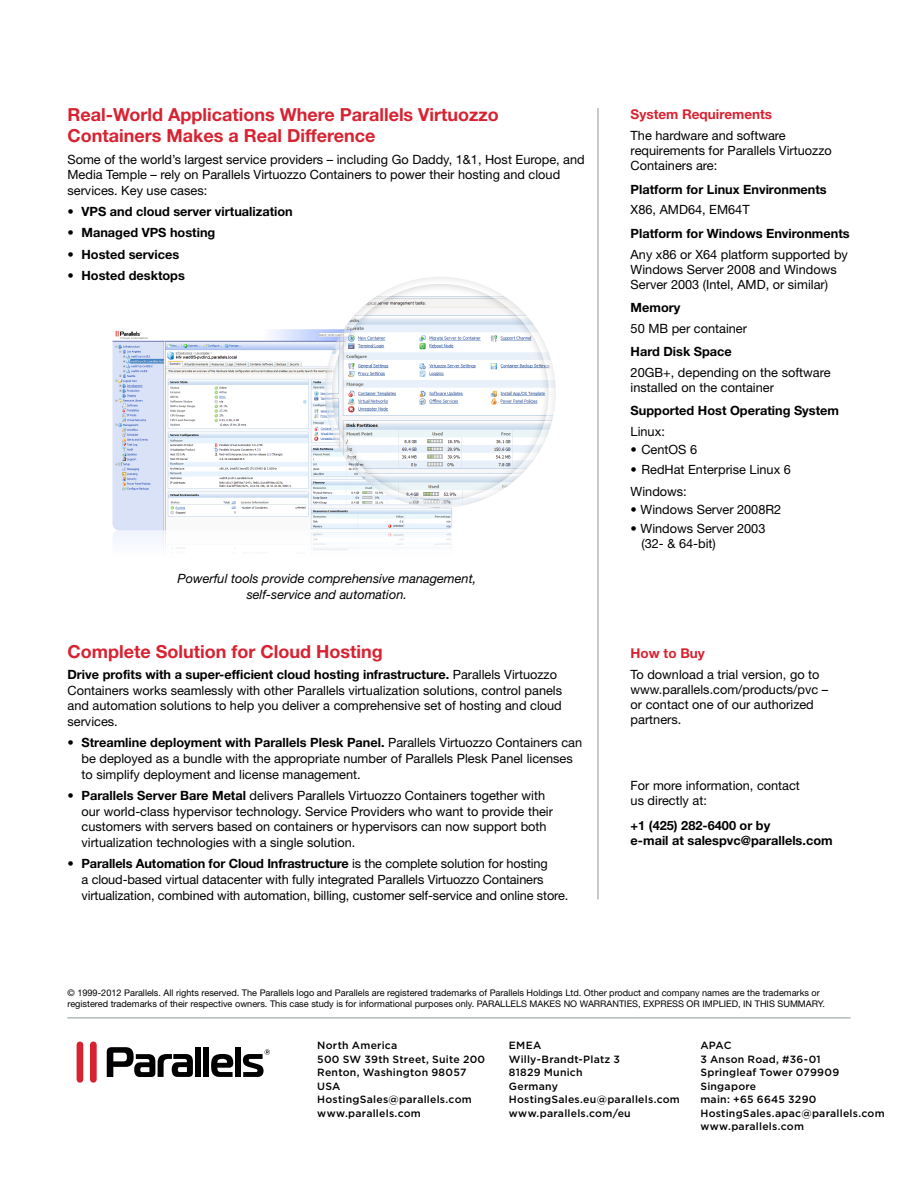
<style>
.page{position:relative;width:918px;height:1188px;background:#fff}
.page>*{position:absolute;margin:0;border:0;box-sizing:border-box;transform-origin:0 0}
.t1{font:700 18px/21.6px "Helvetica Neue LT Std";color:#d82231}
.t2{font:700 13.5px "Helvetica Neue LT Std";color:#d82231}
.t3{font:12.75px/15.8px "Helvetica Neue LT Std";color:#000}
.t4{font:700 12.75px/15px "Helvetica Neue LT Std";color:#000}
.t5{font:italic 12.75px/15.8px "Helvetica Neue LT Std";color:#000;text-align:center}
.t6{font:500 10.5px/13.5px "Gotham";letter-spacing:.02em;color:#000}
.t7{font:9.15px/11.1px "Helvetica Neue LT Std";color:#000}
.s1{font-weight:700}
</style>
<div class="page">
<hr style="left:68px;top:1018px;width:782px;height:1px;background:#8b9b92">
<div style="left:77px;top:1042px;width:6px;height:41px;background:#d82231;border-radius:3px"></div>
<div style="left:90px;top:1042px;width:7px;height:41px;background:#d82231;border-radius:3px"></div>
<svg style="left:211px;top:1054px;width:22px;height:23px"></svg>
<div style="left:235px;top:1047px;width:6px;height:30px;background:#000"></div>
<div style="left:203px;top:1047px;width:6px;height:30px;background:#000"></div>
<div style="left:195px;top:1047px;width:6px;height:30px;background:#000"></div>
<svg style="left:107px;top:1047px;width:86px;height:30px"></svg>
<svg style="left:243px;top:1049px;width:27px;height:28px"></svg>
<hr style="left:598px;top:108px;width:1px;height:791px;background:#8b9b92">
<img style="left:113px;top:329px;width:339px;height:224px">
<div style="left:323px;top:275px;width:234px;height:234px;background:#000;opacity:.25"></div>
<div style="left:331px;top:282px;width:219px;height:220px;background:#000;opacity:.25"></div>
<h1 class="t1" style="left:68px;top:103px;width:433px">Real-World Applications Where Parallels Virtuozzo<br>Containers Makes a Real Difference</h1>
<p class="t3" style="left:68px;top:151px;width:519px">Some of the world’s largest service providers – including Go Daddy, 1&amp;1, Host Europe, and<br>Media Temple – rely on Parallels Virtuozzo Containers to power their hosting and cloud services. Key use cases:</p>
<p class="t4" style="left:68px;top:204px;width:227px">• VPS and cloud server virtualization</p>
<p class="t4" style="left:68px;top:225px;width:149px">• Managed VPS hosting</p>
<p class="t4" style="left:68px;top:246px;width:113px">• Hosted services</p>
<p class="t4" style="left:68px;top:267px;width:119px">• Hosted desktops</p>
<p class="t5" style="left:177px;top:570px;width:300px">Powerful tools provide comprehensive management, self-service and automation.</p>
<h1 class="t1" style="left:68px;top:640px;width:317px">Complete Solution for Cloud Hosting</h1>
<p class="t3" style="left:68px;top:666px;width:496px"><span class="s1">Drive profits with a super-efficient cloud hosting infrastructure.</span> Parallels Virtuozzo Containers works seamlessly with other Parallels virtualization solutions, control panels and automation solutions to help you deliver a comprehensive set of hosting and cloud services.</p>
<p class="t3" style="left:82px;top:735px;width:502px;text-indent:-14px"><span class="s1">• Streamline deployment with Parallels Plesk Panel.</span> Parallels Virtuozzo Containers can be deployed as a bundle with the appropriate number of Parallels Plesk Panel licenses to simplify deployment and license management.</p>
<p class="t3" style="left:82px;top:787px;width:473px;text-indent:-14px"><span class="s1">• Parallels Server Bare Metal</span> delivers Parallels Virtuozzo Containers together with our world-class hypervisor technology. Service Providers who want to provide their customers with servers based on containers or hypervisors can now support both virtualization technologies with a single solution.</p>
<p class="t3" style="left:82px;top:856px;width:488px;text-indent:-14px"><span class="s1">• Parallels Automation for Cloud Infrastructure</span> is the complete solution for hosting<br>a cloud-based virtual datacenter with fully integrated Parallels Virtuozzo Containers virtualization, combined with automation, billing, customer self-service and online store.</p>
<p class="t2" style="left:631px;top:106px;width:143px">System Requirements</p>
<p class="t3" style="left:631px;top:128px;width:203px;line-height:15px">The hardware and software requirements for Parallels Virtuozzo<br>Containers are:</p>
<p class="t4" style="left:631px;top:182px;width:198px">Platform for Linux Environments</p>
<p class="t3" style="left:631px;top:202px;width:121px">X86, AMD64, EM64T</p>
<p class="t4" style="left:631px;top:226px;width:221px">Platform for Windows Environments</p>
<p class="t3" style="left:631px;top:246px;width:219px;line-height:15px">Any x86 or X64 platform supported by<br>Windows Server 2008 and Windows<br>Server 2003 (Intel, AMD, or similar)</p>
<p class="t4" style="left:631px;top:300px;width:51px">Memory</p>
<p class="t3" style="left:631px;top:320px;width:118px">50 MB per container</p>
<p class="t4" style="left:631px;top:344px;width:103px">Hard Disk Space</p>
<p class="t3" style="left:631px;top:364px;width:201px;line-height:15px">20GB+, depending on the software installed on the container</p>
<p class="t4" style="left:631px;top:403px;width:210px">Supported Host Operating System</p>
<p class="t3" style="left:631px;top:423px;width:36px">Linux:</p>
<p class="t3" style="left:631px;top:441px;width:68px">• CentOS 6</p>
<p class="t3" style="left:631px;top:459px;width:162px;line-height:21.8px">• RedHat Enterprise Linux 6<br>Windows:</p>
<p class="t3" style="left:631px;top:502px;width:152px">• Windows Server 2008R2</p>
<p class="t3" style="left:641px;top:520px;width:126px;line-height:15px;text-indent:-11px">• Windows Server 2003 (32- &amp; 64-bit)</p>
<p class="t2" style="left:631px;top:645px;width:76px">How to Buy</p>
<p class="t3" style="left:631px;top:667px;width:199px;line-height:15px">To download a trial version, go to www.parallels.com/products/pvc – or contact one of our authorized partners.</p>
<p class="t3" style="left:631px;top:777px;width:171px">For more information, contact us directly at:</p>
<p class="t4" style="left:631px;top:818px;width:204px">+1 (425) 282-6400 or by<br>e-mail at salespvc@parallels.com</p>
<p class="t7" style="left:68px;top:987px;width:759px">© 1999-2012 Parallels. All rights reserved. The Parallels logo and Parallels are registered trademarks of Parallels Holdings Ltd. Other product and company names are the trademarks or registered trademarks of their respective owners. This case study is for informational purposes only. PARALLELS MAKES NO WARRANTIES, EXPRESS OR IMPLIED, IN THIS SUMMARY.</p>
<p class="t6" style="left:317px;top:1039px;width:169px">North America<br>500 SW 39th Street, Suite 200<br>Renton, Washington 98057<br>USA<br>HostingSales@parallels.com www.parallels.com</p>
<p class="t6" style="left:509px;top:1039px;width:173px">EMEA<br>Willy-Brandt-Platz 3<br>81829 Munich<br>Germany<br>HostingSales.eu@parallels.com www.parallels.com/eu</p>
<p class="t6" style="left:700px;top:1039px;width:186px">APAC<br>3 Anson Road, #36-01<br>Springleaf Tower 079909<br>Singapore<br>main: +65 6645 3290<br>HostingSales.apac@parallels.com www.parallels.com</p>
</div>
